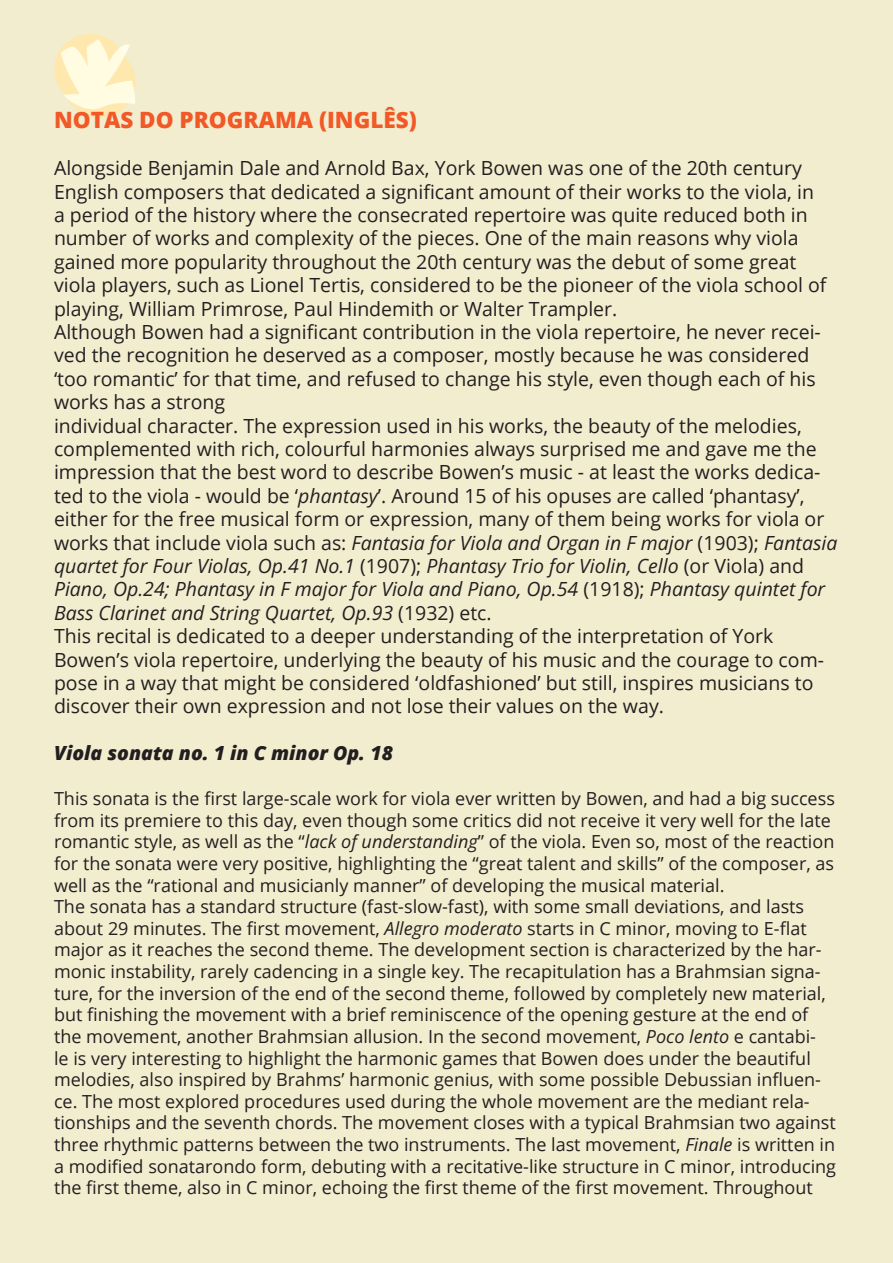
<style>
.page{position:relative;width:893px;height:1263px;background:#fff}
.page>*{position:absolute;margin:0;border:0;box-sizing:border-box;transform-origin:0 0}
.TITULOS_COR_LARANJA{font:800 22.5px "Open Sans";color:#f15927}
.t1{font:19.5px/23.4px "Open Sans";color:#231f20}
.t2{font:italic 800 19.5px "Open Sans";color:#231f20}
.t3{font:18px/21.6px "Open Sans";color:#231f20}
.s1{font-style:italic}
</style>
<div class="page">
<p class="TITULOS_COR_LARANJA" style="left:54px;top:102px;width:364px">NOTAS DO PROGRAMA (INGLÊS)</p>
<p class="t1" style="left:54px;top:156px;width:774px">Alongside Benjamin Dale and Arnold Bax, York Bowen was one of the 20th century English composers that dedicated a significant amount of their works to the viola, in a period of the history where the consecrated repertoire was quite reduced both in number of works and complexity of the pieces. One of the main reasons why viola gained more popularity throughout the 20th century was the debut of some great viola players, such as Lionel Tertis, considered to be the pioneer of the viola school of playing, William Primrose, Paul Hindemith or Walter Trampler.</p>
<p class="t1" style="left:54px;top:320px;width:768px">Although Bowen had a significant contribution in the viola repertoire, he never recei&shy;ved the recognition he deserved as a composer, mostly because he was considered ‘too romantic’ for that time, and refused to change his style, even though each of his works has a strong</p>
<p class="t1" style="left:54px;top:413px;width:785px">individual character. The expression used in his works, the beauty of the melodies, complemented with rich, colourful harmonies always surprised me and gave me the impression that the best word to describe Bowen’s music - at least the works dedica&shy;ted to the viola - would be ‘<span class="s1">phantasy</span>’. Around 15 of his opuses are called ‘phantasy’, either for the free musical form or expression, many of them being works for viola or works that include viola such as: <span class="s1">Fantasia for Viola and Organ in F major</span> (1903); <span class="s1">Fantasia quartet for Four Violas, Op.41 No.1</span> (1907); <span class="s1">Phantasy Trio for Violin, Cello</span> (or Viola) and <span class="s1">Piano, Op.24; Phantasy in F major for Viola and Piano, Op.54</span> (1918); <span class="s1">Phantasy quintet for Bass Clarinet and String Quartet, Op.93</span> (1932) etc.</p>
<p class="t1" style="left:54px;top:624px;width:771px">This recital is dedicated to a deeper understanding of the interpretation of York Bowen’s viola repertoire, underlying the beauty of his music and the courage to com&shy;pose in a way that might be considered ‘oldfashioned’ but still, inspires musicians to discover their own expression and not lose their values on the way.</p>
<p class="t2" style="left:54px;top:738px;width:340px">Viola sonata no. 1 in C minor Op. 18</p>
<p class="t3" style="left:54px;top:787px;width:782px">This sonata is the first large-scale work for viola ever written by Bowen, and had a big success from its premiere to this day, even though some critics did not receive it very well for the late romantic style, as well as the “<span class="s1">lack of understanding</span>” of the viola. Even so, most of the reaction for the sonata were very positive, highlighting the “great talent and skills” of the composer, as well as the “rational and musicianly manner” of developing the musical material.</p>
<p class="t3" style="left:54px;top:895px;width:784px">The sonata has a standard structure (fast-slow-fast), with some small deviations, and lasts about 29 minutes. The first movement, <span class="s1">Allegro moderato</span> starts in C minor, moving to E-flat major as it reaches the second theme. The development section is characterized by the har&shy;monic instability, rarely cadencing in a single key. The recapitulation has a Brahmsian signa&shy;ture, for the inversion of the end of the second theme, followed by completely new material, but finishing the movement with a brief reminiscence of the opening gesture at the end of the movement, another Brahmsian allusion. In the second movement, <span class="s1">Poco lento</span> e cantabi-<br>le is very interesting to highlight the harmonic games that Bowen does under the beautiful melodies, also inspired by Brahms’ harmonic genius, with some possible Debussian influen&shy;ce. The most explored procedures used during the whole movement are the mediant rela&shy;tionships and the seventh chords. The movement closes with a typical Brahmsian two against three rhythmic patterns between the two instruments. The last movement, <span class="s1">Finale</span> is written in a modified sonatarondo form, debuting with a recitative-like structure in C minor, introducing the first theme, also in C minor, echoing the first theme of the first movement. Throughout</p>
</div>
